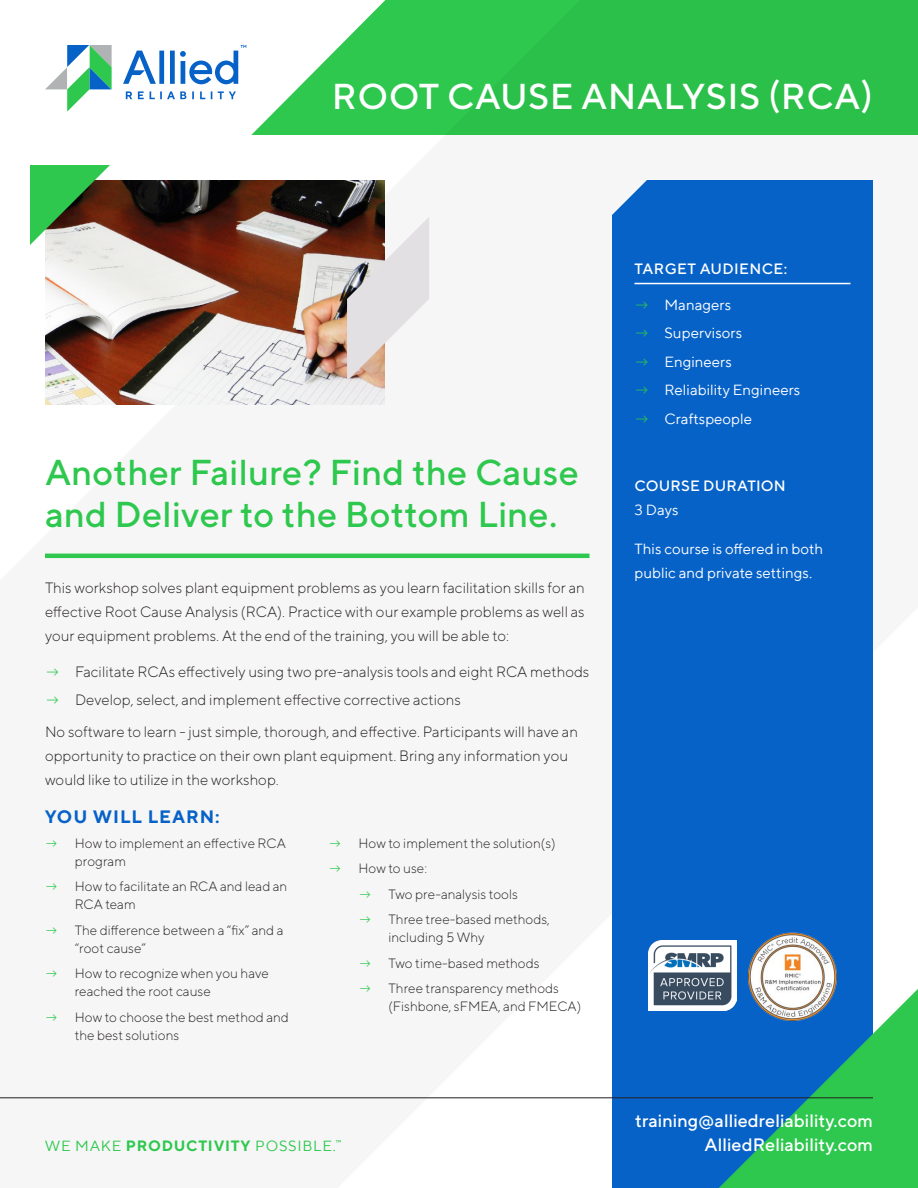
<style>
.page{position:relative;width:918px;height:1188px;background:#fff}
.page>*{position:absolute;margin:0;border:0;box-sizing:border-box;transform-origin:0 0}
.t1{font:500 36px/42px "TT Norms";letter-spacing:.005em;color:#2dc84d}
.H1_-_Hero_Small{font:500 36px "TT Norms";letter-spacing:.01em;color:#fff}
.t2{font:500 18px/24px "TT Norms";color:#fff;text-align:right}
.t3{font:700 18px "TT Norms";letter-spacing:.05em;color:#0762c8}
.P1{font:300 15px/24px "TT Norms";color:#231f20;text-align:justify}
.P1-2{font:15px/24px "TT Norms";color:#fff}
.Folio_Header_-_Small{font:500 15px "TT Norms";letter-spacing:.01em;color:#fff}
.t4{font:15px "TT Norms";letter-spacing:.05em;color:#2dc84d}
.t5{font:300 13.5px/18px "TT Norms";color:#231f20}
.s1{color:#2dc84d}
.s2{font-weight:700}
.s3{font-weight:300;color:#2dc84d}
</style>
<div class="page">
<img style="left:45px;top:180px;width:339px;height:225px">
<div style="left:246px;top:0;width:672px;height:135px;background:#2bc04a"></div>
<div style="left:612px;top:180px;width:261px;height:1008px;background:#0762c8"></div>
<hr style="left:635px;top:283px;width:215px;height:1px;background:#fff">
<svg style="left:719px;top:989px;width:199px;height:199px"></svg>
<hr style="left:45px;top:554px;width:544px;height:4px;background:#2dc84d">
<svg style="left:347px;top:217px;width:82px;height:164px"></svg>
<svg style="left:30px;top:165px;width:80px;height:80px;background:#60a05d"></svg>
<svg style="left:612px;top:180px;width:35px;height:35px"></svg>
<hr style="left:0;top:1098px;width:873px;height:1px;background:#231f20">
<svg style="left:45px;top:45px;width:67px;height:67px"></svg>
<svg style="left:123px;top:0;width:262px;height:135px"></svg>
<img style="left:749px;top:932px;width:88px;height:88px">
<img style="left:648px;top:940px;width:88px;height:70px">
<p class="H1_-_Hero_Small" style="left:332px;top:74px;width:543px">ROOT CAUSE ANALYSIS (RCA)</p>
<h1 class="t1" style="left:45px;top:450px;width:535px">Another Failure? Find the Cause and Deliver to the Bottom Line.</h1>
<p class="P1" style="left:45px;top:575px;width:541px">This workshop solves plant equipment problems as you learn facilitation skills for an effective Root Cause Analysis (RCA). Practice with our example problems as well as your equipment problems. At the end of the training, you will be able to:</p>
<p class="P1" style="left:45px;top:659px;width:546px"><span class="s1">→</span> Facilitate RCAs effectively using two pre-analysis tools and eight RCA methods</p>
<p class="P1" style="left:45px;top:687px;width:417px"><span class="s1">→</span> Develop, select, and implement effective corrective actions</p>
<p class="P1" style="left:45px;top:719px;width:535px;text-align:left">No software to learn - just simple, thorough, and effective. Participants will have an opportunity to practice on their own plant equipment. Bring any information you would like to utilize in the workshop.</p>
<h2 class="t3" style="left:45px;top:805px;width:176px">YOU WILL LEARN:</h2>
<p class="t5" style="left:75px;top:834px;width:213px;text-indent:-30px"><span class="s1">→</span> How to implement an effective RCA program</p>
<p class="t5" style="left:75px;top:877px;width:214px;text-indent:-30px"><span class="s1">→</span> How to facilitate an RCA and lead an<br>RCA team</p>
<p class="t5" style="left:75px;top:921px;width:210px;text-indent:-30px"><span class="s1">→</span> The difference between a “fix” and a “root cause”</p>
<p class="t5" style="left:75px;top:964px;width:196px;text-indent:-30px"><span class="s1">→</span> How to recognize when you have reached the root cause</p>
<p class="t5" style="left:75px;top:1008px;width:216px;text-indent:-30px"><span class="s1">→</span> How to choose the best method and the best solutions</p>
<p class="t5" style="left:328px;top:834px;width:229px"><span class="s1">→</span> How to implement the solution(s)</p>
<p class="t5" style="left:328px;top:859px;width:100px"><span class="s1">→</span> How to use:</p>
<p class="t5" style="left:358px;top:885px;width:161px"><span class="s1">→</span> Two pre-analysis tools</p>
<p class="t5" style="left:388px;top:910px;width:163px;text-indent:-30px"><span class="s1">→</span> Three tree-based methods, including 5 Why</p>
<p class="t5" style="left:358px;top:954px;width:183px"><span class="s1">→</span> Two time-based methods</p>
<p class="t5" style="left:388px;top:979px;width:194px;text-indent:-30px"><span class="s1">→</span> Three transparency methods (Fishbone, sFMEA, and FMECA)</p>
<p class="t4" style="left:45px;top:1136px;width:298px">WE MAKE <span class="s2">PRODUCTIVITY</span> POSSIBLE.<sup>™</sup></p>
<h4 class="Folio_Header_-_Small" style="left:635px;top:259px;width:154px">TARGET AUDIENCE:</h4>
<p class="P1-2" style="left:635px;top:292px;width:98px"><span class="s3">→</span> Managers</p>
<p class="P1-2" style="left:635px;top:321px;width:109px"><span class="s3">→</span> Supervisors</p>
<p class="P1-2" style="left:635px;top:349px;width:99px"><span class="s3">→</span> Engineers</p>
<p class="P1-2" style="left:635px;top:378px;width:167px"><span class="s3">→</span> Reliability Engineers</p>
<p class="P1-2" style="left:635px;top:406px;width:119px"><span class="s3">→</span> Craftspeople</p>
<p class="Folio_Header_-_Small" style="left:635px;top:477px;width:153px">COURSE DURATION</p>
<p class="P1-2" style="left:635px;top:498px;width:46px">3 Days</p>
<p class="P1-2" style="left:635px;top:537px;width:190px">This course is offered in both public and private settings.</p>
<p class="t2" style="left:635px;top:1108px;width:239px">training@alliedreliability.com<br>AlliedReliability.com</p>
</div>
